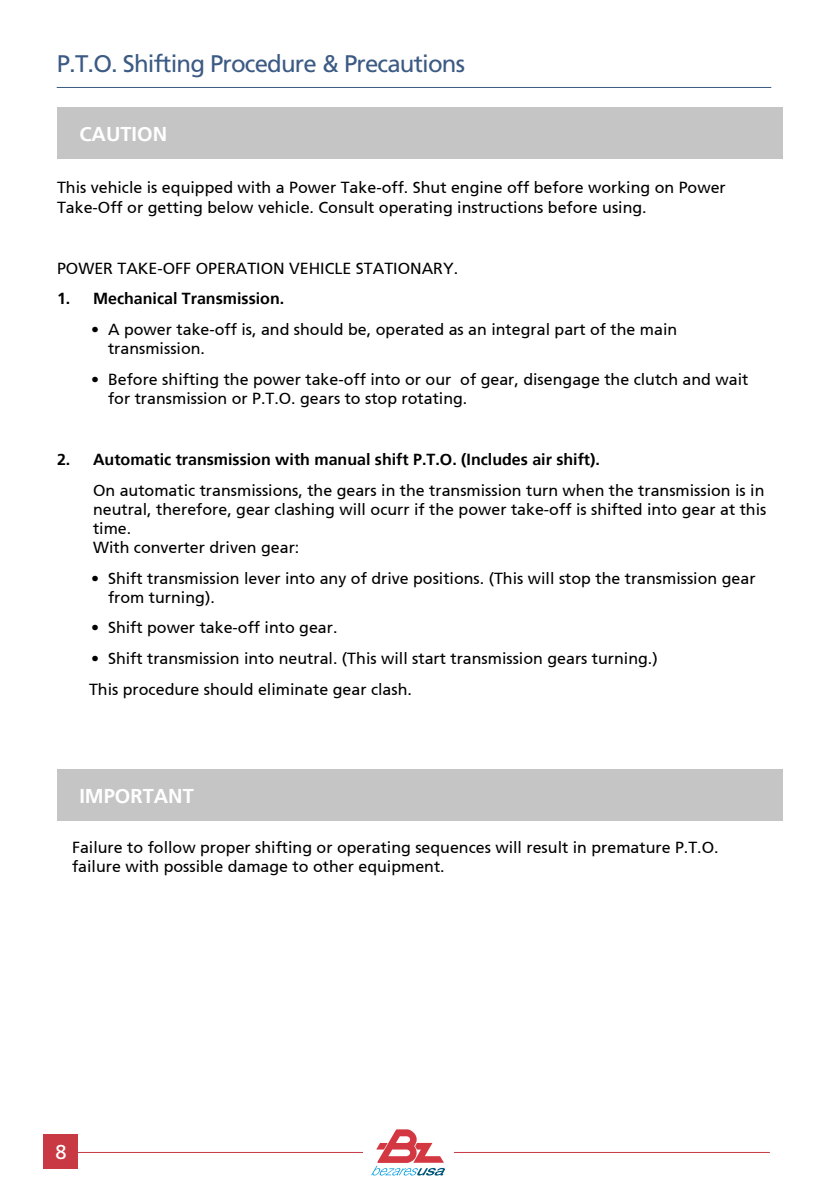
<style>
.page{position:relative;width:828px;height:1191px;background:#fff}
.page>*{position:absolute;margin:0;border:0;box-sizing:border-box;transform-origin:0 0}
.t1{font:24px "Frutiger LT Std";letter-spacing:-.035em;color:#3b5a84}
.t2{font:700 20px "Frutiger 65";color:#fff}
.t3{font:20px "Frutiger LT Std";color:#fff}
.t4{font:16px/19.2px "Frutiger 55 Roman";color:#000}
.t5{font:700 16px "Frutiger 65";color:#000}
</style>
<div class="page">
<hr style="left:57px;top:87px;width:714px;height:1px;background:#3b5a84">
<div style="left:57px;top:108px;width:725px;height:51px;background:#c5c5c5"></div>
<div style="left:57px;top:770px;width:725px;height:51px;background:#c5c5c5"></div>
<hr style="left:60px;top:1152px;width:710px;height:1px;background:#c83944">
<div style="left:44px;top:1134px;width:34px;height:34px;background:#c83944"></div>
<div style="left:363px;top:1129px;width:91px;height:46px;background:#fff"></div>
<svg style="left:371px;top:1129px;width:74px;height:46px"></svg>
<h1 class="t1" style="left:57px;top:50px;width:410px">P.T.O. Shifting Procedure &amp; Precautions</h1>
<p class="t2" style="left:79px;top:122px;width:89px">CAUTION</p>
<p class="t4" style="left:57px;top:178px;width:670px">This vehicle is equipped with a Power Take-off. Shut engine off before working on Power<br>Take-Off or getting below vehicle. Consult operating instructions before using.</p>
<p class="t4" style="left:57px;top:259px;width:402px">POWER TAKE-OFF OPERATION VEHICLE STATIONARY.</p>
<p class="t5" style="left:57px;top:289px;width:229px">1. Mechanical Transmission.</p>
<p class="t4" style="left:108px;top:320px;width:571px;text-indent:-17px">• A power take-off is, and should be, operated as an integral part of the main transmission.</p>
<p class="t4" style="left:108px;top:369px;width:642px;text-indent:-17px">• Before shifting the power take-off into or our of gear, disengage the clutch and wait for transmission or P.T.O. gears to stop rotating.</p>
<p class="t5" style="left:57px;top:450px;width:544px">2. Automatic transmission with manual shift P.T.O. (Includes air shift).</p>
<p class="t4" style="left:93px;top:480px;width:675px">On automatic transmissions, the gears in the transmission turn when the transmission is in neutral, therefore, gear clashing will ocurr if the power take-off is shifted into gear at this time.<br>With converter driven gear:</p>
<p class="t4" style="left:108px;top:568px;width:649px;text-indent:-17px">• Shift transmission lever into any of drive positions. (This will stop the transmission gear from turning).</p>
<p class="t4" style="left:91px;top:618px;width:248px">• Shift power take-off into gear.</p>
<p class="t4" style="left:89px;top:643px;width:570px;line-height:30.6px">• Shift transmission into neutral. (This will start transmission gears turning.)<br>This procedure should eliminate gear clash.</p>
<p class="t2" style="left:79px;top:784px;width:116px">IMPORTANT</p>
<p class="t4" style="left:72px;top:837px;width:648px">Failure to follow proper shifting or operating sequences will result in premature P.T.O. failure with possible damage to other equipment.</p>
<p class="t3" style="left:55px;top:1140px;width:13px">8</p>
</div>
